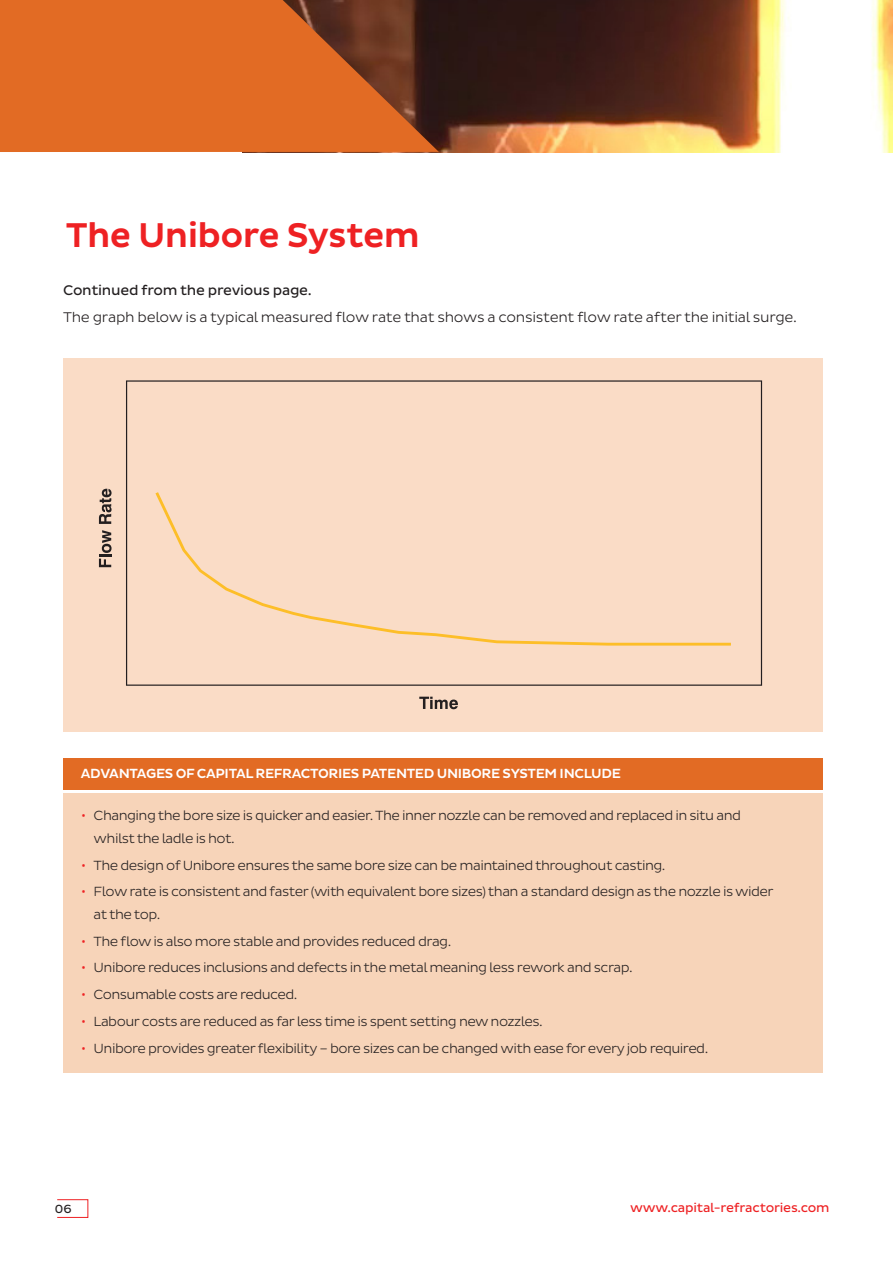
<style>
.page{position:relative;width:893px;height:1263px;background:#fff}
.page>*{position:absolute;margin:0;border:0;box-sizing:border-box;transform-origin:0 0}
.t1{font:500 34.95px "Pluto Sans";letter-spacing:-.02em;color:#ee2123}
.t2{font:300 14.25px "Pluto Sans";letter-spacing:-.02em;color:#231f20}
.t3{font:14.25px "Pluto Sans";letter-spacing:-.02em;color:#231f20}
.t4{font:300 13.5px/22.5px "Pluto Sans";letter-spacing:-.04em;color:#282323}
.t5{font:500 13.5px "Pluto Sans";letter-spacing:-.025em;color:#fff}
.t6{font:12.9px "Pluto Sans";letter-spacing:-.02em;color:#ee2123}
.t7{font:12px "Pluto Sans";color:#231f20}
.s1{font-size:15px;color:#ee2123}
</style>
<div class="page">
<div style="left:57px;top:1199px;width:31px;height:19px;border:1px solid #ee2123"></div>
<div style="left:63px;top:358px;width:760px;height:374px;background:#fadcc6"></div>
<svg style="left:99px;top:530px;width:13px;height:37px"></svg>
<svg style="left:99px;top:489px;width:13px;height:35px"></svg>
<svg style="left:419px;top:697px;width:39px;height:12px"></svg>
<svg style="left:126px;top:380px;width:636px;height:306px"></svg>
<svg style="left:155px;top:492px;width:576px;height:154px"></svg>
<div style="left:63px;top:757px;width:760px;height:32px;background:#e26b24"></div>
<div style="left:64px;top:794px;width:759px;height:279px;background:#f7d4b9"></div>
<img style="left:439px;top:0;width:454px;height:152px">
<svg style="left:0;top:0;width:439px;height:152px;fill:#e26b24"></svg>
<p class="t1" style="left:66px;top:216px;width:356px">The Unibore System</p>
<p class="t3" style="left:63px;top:282px;width:250px">Continued from the previous page.</p>
<p class="t2" style="left:63px;top:309px;width:735px">The graph below is a typical measured flow rate that shows a consistent flow rate after the initial surge.</p>
<p class="t5" style="left:81px;top:765px;width:542px">ADVANTAGES OF CAPITAL REFRACTORIES PATENTED UNIBORE SYSTEM INCLUDE</p>
<p class="t4" style="left:94px;top:805px;width:649px;text-indent:-13px"><span class="s1">•</span> Changing the bore size is quicker and easier. The inner nozzle can be removed and replaced in situ and whilst the ladle is hot.</p>
<p class="t4" style="left:81px;top:854px;width:586px"><span class="s1">•</span> The design of Unibore ensures the same bore size can be maintained throughout casting.</p>
<p class="t4" style="left:94px;top:881px;width:681px;text-indent:-13px"><span class="s1">•</span> Flow rate is consistent and faster (with equivalent bore sizes) than a standard design as the nozzle is wider at the top.</p>
<p class="t4" style="left:81px;top:930px;width:372px"><span class="s1">•</span> The flow is also more stable and provides reduced drag.</p>
<p class="t4" style="left:81px;top:957px;width:553px"><span class="s1">•</span> Unibore reduces inclusions and defects in the metal meaning less rework and scrap.</p>
<p class="t4" style="left:81px;top:983px;width:218px"><span class="s1">•</span> Consumable costs are reduced.</p>
<p class="t4" style="left:81px;top:1010px;width:463px"><span class="s1">•</span> Labour costs are reduced as far less time is spent setting new nozzles.</p>
<p class="t4" style="left:81px;top:1037px;width:629px"><span class="s1">•</span> Unibore provides greater flexibility – bore sizes can be changed with ease for every job required.</p>
<p class="t7" style="left:55px;top:1201px;width:18px">06</p>
<p class="t6" style="left:630px;top:1200px;width:201px">www.capital-refractories.com</p>
</div>
